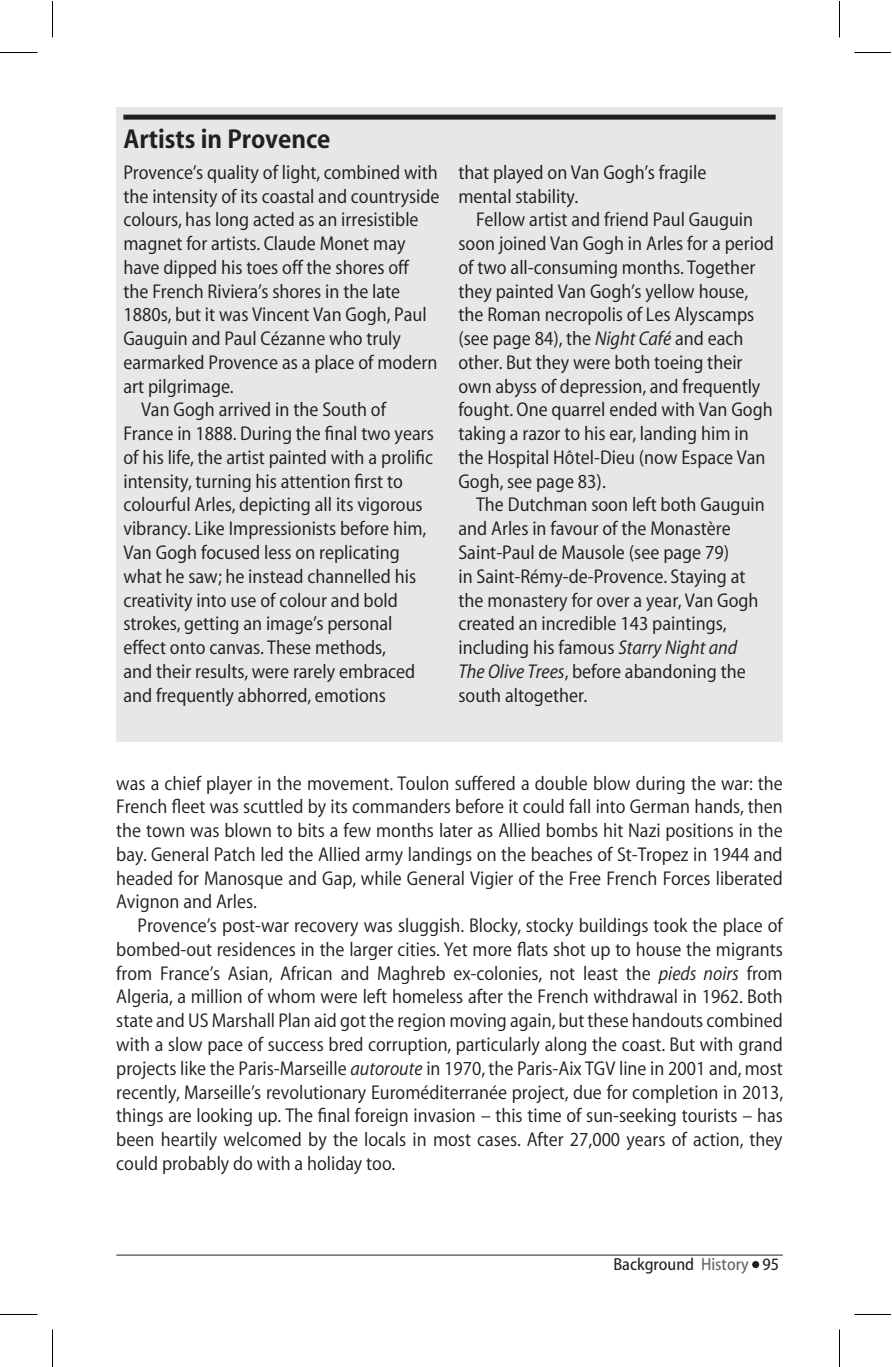
<style>
.page{position:relative;width:892px;height:1367px;background:#fff}
.page>*{position:absolute;margin:0;border:0;box-sizing:border-box;transform-origin:0 0}
.t1{font:27.5px "Myriad 625 wt 500 wd";color:#231f20}
.t2{font:20px/23.8px "Myriad 365 wt 500 wd";color:#231f20}
.t3{font:20px/23.8px "Myriad 350 wt 500 wd";color:#231f20;text-align:justify}
.t4{font:17.5px "Myriad 425 wt 500 wd";color:#231f20}
.s1{font-family:"Myriad FP 365 wt 500 wd Italic"}
.s2{font-family:"Myriad FP 350 wt 500 wd Italic"}
.s3{color:#636366}
</style>
<div class="page">
<div style="left:752px;top:1261px;width:7px;height:7px;background:#231f20;border-radius:50%"></div>
<hr style="left:116px;top:1254px;width:666px;height:1px;background:#231f20">
<div style="left:116px;top:107px;width:666px;height:635px;background:#e6e7e9"></div>
<div style="left:123px;top:115px;width:652px;height:5px;background:#231f20"></div>
<hr style="left:0;top:52px;width:38px;height:1px;background:#000">
<hr style="left:854px;top:52px;width:36px;height:1px;background:#000">
<hr style="left:0;top:1313px;width:38px;height:1px;background:#000">
<hr style="left:854px;top:1313px;width:36px;height:1px;background:#000">
<hr style="left:52px;top:1px;width:1px;height:37px;background:#000">
<hr style="left:52px;top:1329px;width:1px;height:37px;background:#000">
<hr style="left:839px;top:1px;width:1px;height:37px;background:#000">
<hr style="left:839px;top:1329px;width:1px;height:37px;background:#000">
<h1 class="t1" style="left:123px;top:125px;width:209px">Artists in Provence</h1>
<p class="t2" style="left:123px;top:161px;width:316px">Provence’s quality of light, combined with</p>
<p class="t2" style="left:123px;top:185px;width:318px">the intensity of its coastal and countryside</p>
<p class="t2" style="left:123px;top:209px;width:297px">colours, has long acted as an irresistible</p>
<p class="t2" style="left:123px;top:232px;width:283px">magnet for artists. Claude Monet may</p>
<p class="t2" style="left:123px;top:256px;width:287px">have dipped his toes off the shores off</p>
<p class="t2" style="left:123px;top:280px;width:278px">the French Riviera’s shores in the late</p>
<p class="t2" style="left:123px;top:304px;width:305px">1880s, but it was Vincent Van Gogh, Paul</p>
<p class="t2" style="left:123px;top:327px;width:279px">Gauguin and Paul Cézanne who truly</p>
<p class="t2" style="left:123px;top:351px;width:315px">earmarked Provence as a place of modern</p>
<p class="t2" style="left:123px;top:375px;width:112px">art pilgrimage.</p>
<p class="t2" style="left:141px;top:399px;width:246px">Van Gogh arrived in the South of</p>
<p class="t2" style="left:123px;top:422px;width:312px">France in 1888. During the final two years</p>
<p class="t2" style="left:123px;top:446px;width:311px">of his life, the artist painted with a prolific</p>
<p class="t2" style="left:123px;top:470px;width:281px">intensity, turning his attention first to</p>
<p class="t2" style="left:123px;top:494px;width:301px">colourful Arles, depicting all its vigorous</p>
<p class="t2" style="left:123px;top:517px;width:304px">vibrancy. Like Impressionists before him,</p>
<p class="t2" style="left:123px;top:541px;width:278px">Van Gogh focused less on replicating</p>
<p class="t2" style="left:123px;top:565px;width:294px">what he saw; he instead channelled his</p>
<p class="t2" style="left:123px;top:589px;width:276px">creativity into use of colour and bold</p>
<p class="t2" style="left:123px;top:612px;width:270px">strokes, getting an image’s personal</p>
<p class="t2" style="left:123px;top:636px;width:264px">effect onto canvas. These methods,</p>
<p class="t2" style="left:123px;top:660px;width:293px">and their results, were rarely embraced</p>
<p class="t2" style="left:123px;top:684px;width:264px">and frequently abhorred, emotions</p>
<p class="t2" style="left:458px;top:161px;width:249px">that played on Van Gogh’s fragile mental stability.</p>
<p class="t2" style="left:458px;top:209px;width:317px;text-indent:18px">Fellow artist and friend Paul Gauguin soon joined Van Gogh in Arles for a period of two all-consuming months. Together they painted Van Gogh’s yellow house, the Roman necropolis of Les Alyscamps (see page 84), the <span class="s1">Night Café</span> and each other. But they were both toeing their own abyss of depression, and frequently fought. One quarrel ended with Van Gogh taking a razor to his ear, landing him in the Hospital Hôtel-Dieu (now Espace Van Gogh, see page 83).</p>
<p class="t2" style="left:458px;top:494px;width:308px;text-indent:18px">The Dutchman soon left both Gauguin and Arles in favour of the Monastère Saint-Paul de Mausole (see page 79)<br>in Saint-Rémy-de-Provence. Staying at the monastery for over a year, Van Gogh created an incredible 143 paintings, including his famous <span class="s1">Starry Night and The Olive Trees</span>, before abandoning the south altogether.</p>
<p class="t3" style="left:116px;top:772px;width:668px">was a chief player in the movement. Toulon suffered a double blow during the war: the French fleet was scuttled by its commanders before it could fall into German hands, then the town was blown to bits a few months later as Allied bombs hit Nazi positions in the bay. General Patch led the Allied army landings on the beaches of St-Tropez in 1944 and headed for Manosque and Gap, while General Vigier of the Free French Forces liberated Avignon and Arles.</p>
<p class="t3" style="left:116px;top:914px;width:668px;text-indent:21px">Provence’s post-war recovery was sluggish. Blocky, stocky buildings took the place of bombed-out residences in the larger cities. Yet more flats shot up to house the migrants from France’s Asian, African and Maghreb ex-colonies, not least the <span class="s2">pieds noirs</span> from Algeria, a million of whom were left homeless after the French withdrawal in 1962. Both state and US Marshall Plan aid got the region moving again, but these handouts combined with a slow pace of success bred corruption, particularly along the coast. But with grand projects like the Paris-Marseille <span class="s2">autoroute</span> in 1970, the Paris-Aix TGV line in 2001 and, most recently, Marseille’s revolutionary Euroméditerranée project, due for completion in 2013, things are looking up. The final foreign invasion – this time of sun-seeking tourists – has been heartily welcomed by the locals in most cases. After 27,000 years of action, they could probably do with a holiday too.</p>
<p class="t4" style="left:613px;top:1255px;width:167px">Background <span class="s3">History</span> 95</p>
</div>
